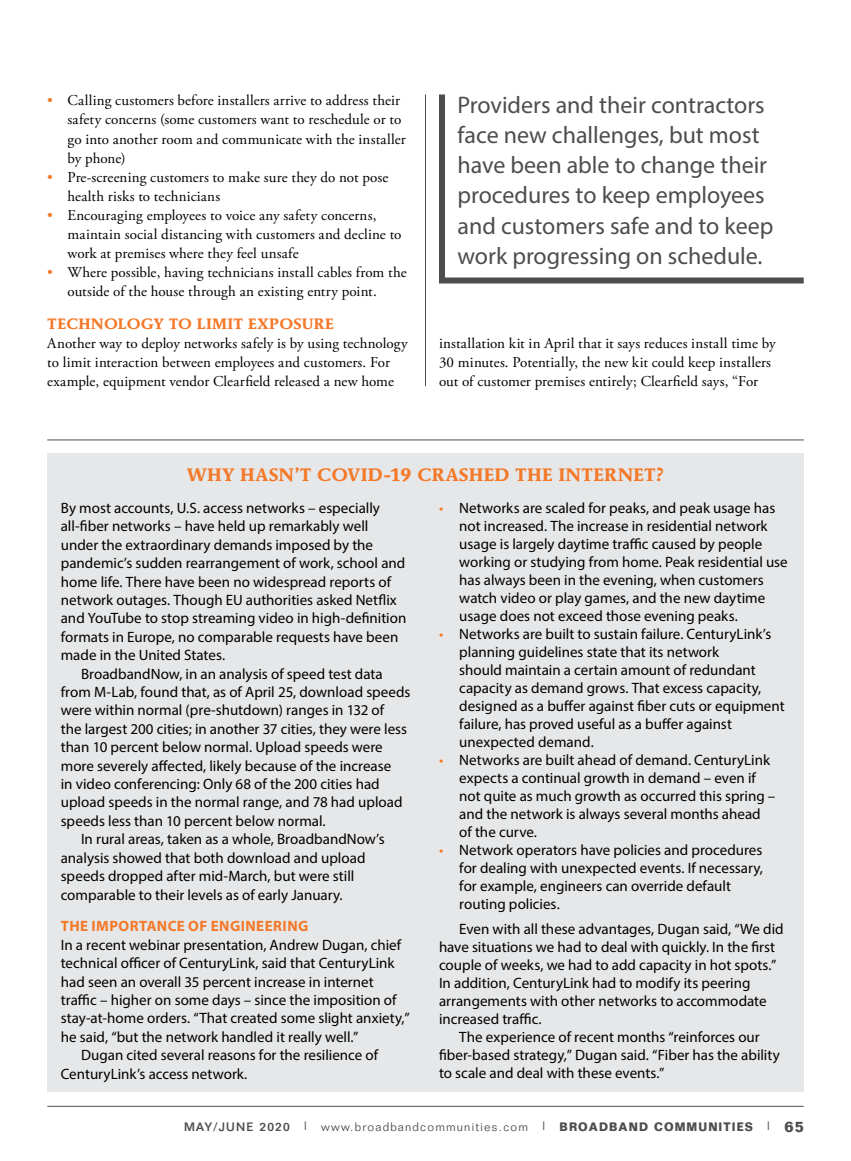
<style>
.page{position:relative;width:851px;height:1161px;background:#fff}
.page>*{position:absolute;margin:0;border:0;box-sizing:border-box;transform-origin:0 0}
.t1{font:24px/30.3px "Myriad Pro";color:#4d4d4f}
.t2{font:700 18px "AT Mendoza Roman";letter-spacing:.015em;color:#f47929}
.t3{font:15px/18px "Myriad Pro";color:#000}
.t4{font:15px/19px "Adobe Garamond Pro";letter-spacing:.01em;color:#000}
.t5{font:700 15px "Myriad Pro";letter-spacing:.03em;color:#f47929}
.t6{font:700 15px "AT Mendoza Roman";letter-spacing:.015em;color:#f47929}
.t7{font:300 12px "Folio";letter-spacing:.1em;color:#4d4d4f}
.s1{color:#f47929}
.s2{font-weight:500}
.s3{font-weight:700}
.s4{font-weight:700;font-size:15px}
</style>
<div class="page">
<hr style="left:47px;top:1106px;width:756px;height:1px;background:#4d4d4f">
<div style="left:47px;top:454px;width:756px;height:638px;background:#e6e7e8"></div>
<hr style="left:47px;top:440px;width:756px;height:1px;background:#4d4d4f">
<hr style="left:425px;top:94px;width:1px;height:292px;background:#4d4d4f">
<svg style="left:439px;top:94px;width:365px;height:190px"></svg>
<p class="t4" style="left:68px;top:92px;width:339px;text-indent:-20px"><span class="s1">•</span> Calling customers before installers arrive to address their safety concerns (some customers want to reschedule or to go into another room and communicate with the installer by phone)</p>
<p class="t4" style="left:68px;top:168px;width:322px;text-indent:-20px"><span class="s1">•</span> Pre-screening customers to make sure they do not pose health risks to technicians</p>
<p class="t4" style="left:68px;top:206px;width:335px;text-indent:-20px"><span class="s1">•</span> Encouraging employees to voice any safety concerns, maintain social distancing with customers and decline to work at premises where they feel unsafe</p>
<p class="t4" style="left:68px;top:263px;width:341px;text-indent:-20px"><span class="s1">•</span> Where possible, having technicians install cables from the outside of the house through an existing entry point.</p>
<p class="t6" style="left:47px;top:314px;width:288px">TECHNOLOGY TO LIMIT EXPOSURE</p>
<p class="t4" style="left:47px;top:334px;width:362px">Another way to deploy networks safely is by using technology to limit interaction between employees and customers. For example, equipment vendor Clearfield released a new home</p>
<p class="t4" style="left:439px;top:335px;width:338px">installation kit in April that it says reduces install time by<br>30 minutes. Potentially, the new kit could keep installers out of customer premises entirely; Clearfield says, “For</p>
<h1 class="t1" style="left:457px;top:89px;width:317px">Providers and their contractors face new challenges, but most have been able to change their procedures to keep employees and customers safe and to keep work progressing on schedule.</h1>
<p class="t2" style="left:187px;top:464px;width:479px">WHY HASN’T COVID-19 CRASHED THE INTERNET?</p>
<p class="t3" style="left:61px;top:499px;width:321px">By most accounts, U.S. access networks – especially</p>
<p class="t3" style="left:61px;top:517px;width:309px">all-fiber networks – have held up remarkably well</p>
<p class="t3" style="left:61px;top:536px;width:314px">under the extraordinary demands imposed by the</p>
<p class="t3" style="left:61px;top:554px;width:346px">pandemic’s sudden rearrangement of work, school and</p>
<p class="t3" style="left:61px;top:572px;width:332px">home life. There have been no widespread reports of</p>
<p class="t3" style="left:61px;top:591px;width:337px">network outages. Though EU authorities asked Netflix</p>
<p class="t3" style="left:61px;top:609px;width:347px">and YouTube to stop streaming video in high-definition</p>
<p class="t3" style="left:61px;top:628px;width:339px">formats in Europe, no comparable requests have been</p>
<p class="t3" style="left:61px;top:646px;width:166px">made in the United States.</p>
<p class="t3" style="left:81px;top:664px;width:303px">BroadbandNow, in an analysis of speed test data</p>
<p class="t3" style="left:61px;top:683px;width:351px">from M-Lab, found that, as of April 25, download speeds</p>
<p class="t3" style="left:61px;top:701px;width:325px">were within normal (pre-shutdown) ranges in 132 of</p>
<p class="t3" style="left:61px;top:720px;width:348px">the largest 200 cities; in another 37 cities, they were less</p>
<p class="t3" style="left:61px;top:738px;width:323px">than 10 percent below normal. Upload speeds were</p>
<p class="t3" style="left:61px;top:756px;width:332px">more severely affected, likely because of the increase</p>
<p class="t3" style="left:61px;top:775px;width:320px">in video conferencing: Only 68 of the 200 cities had</p>
<p class="t3" style="left:61px;top:793px;width:343px">upload speeds in the normal range, and 78 had upload</p>
<p class="t3" style="left:61px;top:812px;width:266px">speeds less than 10 percent below normal.</p>
<p class="t3" style="left:81px;top:830px;width:305px">In rural areas, taken as a whole, BroadbandNow’s</p>
<p class="t3" style="left:61px;top:848px;width:306px">analysis showed that both download and upload</p>
<p class="t3" style="left:61px;top:867px;width:295px">speeds dropped after mid-March, but were still</p>
<p class="t3" style="left:61px;top:885px;width:283px">comparable to their levels as of early January.</p>
<p class="t5" style="left:61px;top:917px;width:249px">THE IMPORTANCE OF ENGINEERING</p>
<p class="t3" style="left:61px;top:936px;width:342px">In a recent webinar presentation, Andrew Dugan, chief</p>
<p class="t3" style="left:61px;top:954px;width:335px">technical officer of CenturyLink, said that CenturyLink</p>
<p class="t3" style="left:61px;top:972px;width:314px">had seen an overall 35 percent increase in internet</p>
<p class="t3" style="left:61px;top:991px;width:337px">traffic – higher on some days – since the imposition of</p>
<p class="t3" style="left:61px;top:1009px;width:350px">stay-at-home orders. “That created some slight anxiety,”</p>
<p class="t3" style="left:61px;top:1028px;width:299px">he said, “but the network handled it really well.”</p>
<p class="t3" style="left:81px;top:1046px;width:298px">Dugan cited several reasons for the resilience of</p>
<p class="t3" style="left:61px;top:1064px;width:188px">CenturyLink’s access network.</p>
<p class="t3" style="left:459px;top:499px;width:330px;text-indent:-20px"><span class="s1">•</span> Networks are scaled for peaks, and peak usage has not increased. The increase in residential network usage is largely daytime traffic caused by people working or studying from home. Peak residential use has always been in the evening, when customers watch video or play games, and the new daytime usage does not exceed those evening peaks.</p>
<p class="t3" style="left:459px;top:625px;width:327px;text-indent:-20px"><span class="s1">•</span> Networks are built to sustain failure. CenturyLink’s planning guidelines state that its network<br>should maintain a certain amount of redundant capacity as demand grows. That excess capacity, designed as a buffer against fiber cuts or equipment failure, has proved useful as a buffer against unexpected demand.</p>
<p class="t3" style="left:459px;top:751px;width:317px;text-indent:-20px"><span class="s1">•</span> Networks are built ahead of demand. CenturyLink expects a continual growth in demand – even if not quite as much growth as occurred this spring – and the network is always several months ahead of the curve.</p>
<p class="t3" style="left:459px;top:841px;width:305px;text-indent:-20px"><span class="s1">•</span> Network operators have policies and procedures for dealing with unexpected events. If necessary, for example, engineers can override default routing policies.</p>
<p class="t3" style="left:459px;top:920px;width:326px">Even with all these advantages, Dugan said, “We did</p>
<p class="t3" style="left:439px;top:938px;width:338px">have situations we had to deal with quickly. In the first</p>
<p class="t3" style="left:439px;top:956px;width:339px">couple of weeks, we had to add capacity in hot spots.”</p>
<p class="t3" style="left:439px;top:974px;width:313px">In addition, CenturyLink had to modify its peering</p>
<p class="t3" style="left:439px;top:992px;width:329px">arrangements with other networks to accommodate</p>
<p class="t3" style="left:439px;top:1010px;width:104px">increased traffic.</p>
<p class="t3" style="left:459px;top:1028px;width:302px">The experience of recent months “reinforces our</p>
<p class="t3" style="left:439px;top:1046px;width:342px">fiber-based strategy,” Dugan said. “Fiber has the ability</p>
<p class="t3" style="left:439px;top:1064px;width:227px">to scale and deal with these events.”</p>
<p class="t7" style="left:184px;top:1120px;width:621px"><span class="s2">MAY/JUNE 2020 |</span> www.broadbandcommunities.com <span class="s2">|</span> <span class="s3">BROADBAND COMMUNITIES</span> <span class="s2">|</span> <span class="s4">65</span></p>
</div>
